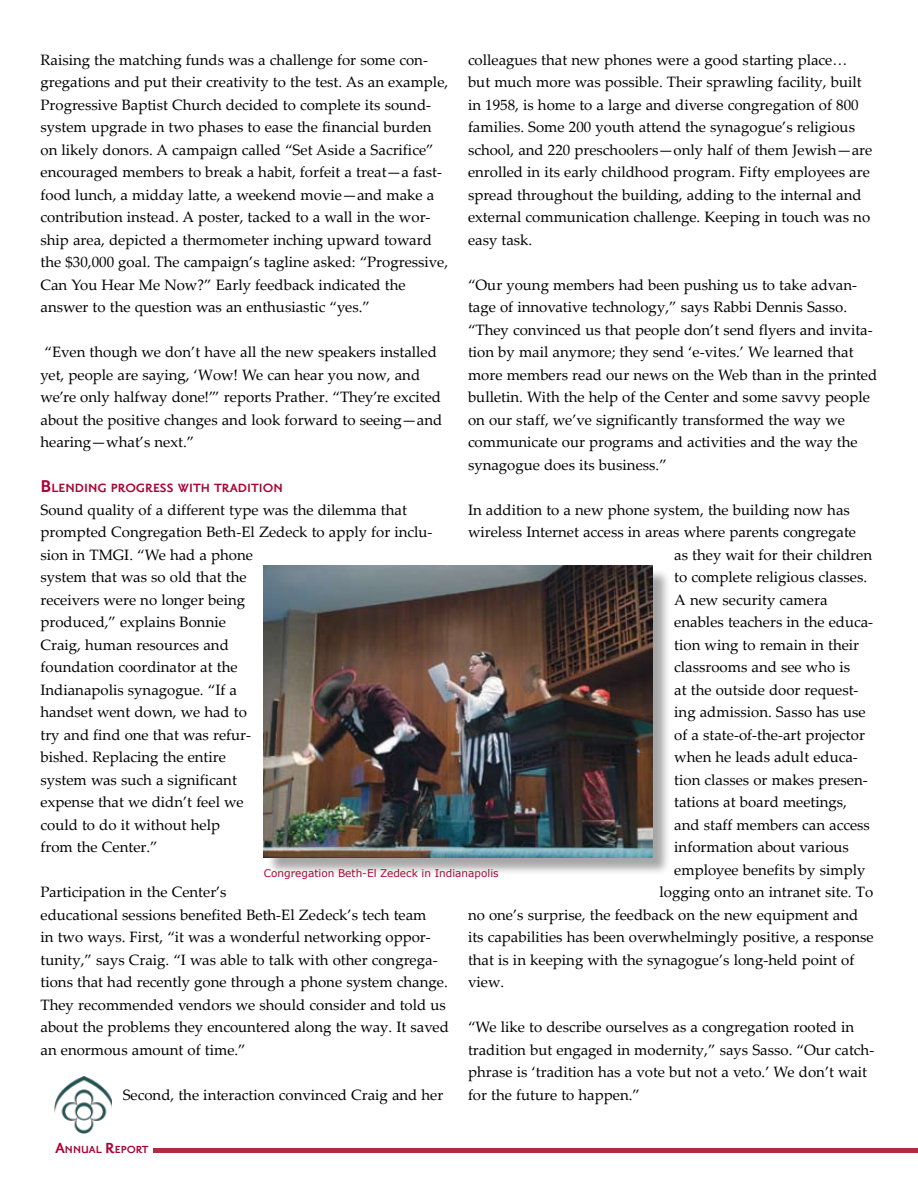
<style>
.page{position:relative;width:918px;height:1188px;background:#fff}
.page>*{position:absolute;margin:0;border:0;box-sizing:border-box;transform-origin:0 0}
.t1{font:15px/22.5px "Palatino Linotype";color:#000}
.t2{font:700 14.7px "Priori San";color:#a90533}
.t3{font:700 12.6px "Priori San";color:#a90533}
.t4{font:10.5px "Verdana";color:#a90533}
.s1{font-size:21px}
.s2{font-size:18px}
</style>
<div class="page">
<img style="left:54px;top:1076px;width:58px;height:58px">
<div style="left:154px;top:1148px;width:764px;height:5px;background:#b12c3f"></div>
<div style="left:266px;top:568px;width:412px;height:314px;background:#000;opacity:.35"></div>
<img style="left:264px;top:566px;width:389px;height:291px">
<p class="t1" style="left:40px;top:48px;width:409px">Raising the matching funds was a challenge for some con&shy;gregations and put their creativity to the test. As an example, Progressive Baptist Church decided to complete its sound&shy;system upgrade in two phases to ease the financial burden on likely donors. A campaign called “Set Aside a Sacrifice” encouraged members to break a habit, forfeit a treat—a fast&shy;food lunch, a midday latte, a weekend movie—and make a contribution instead. A poster, tacked to a wall in the wor&shy;ship area, depicted a thermometer inching upward toward the $30,000 goal. The campaign’s tagline asked: “Progressive, Can You Hear Me Now?” Early feedback indicated the answer to the question was an enthusiastic “yes.”</p>
<p class="t1" style="left:40px;top:341px;width:403px">“Even though we don’t have all the new speakers installed yet, people are saying, ‘Wow! We can hear you now, and we’re only halfway done!’” reports Prather. “They’re excited about the positive changes and look forward to seeing—and hearing—what’s next.”</p>
<p class="t2" style="left:40px;top:481px;width:244px"><span class="s1">B</span>lendi ng progress with tradition</p>
<p class="t1" style="left:40px;top:498px;width:394px">Sound quality of a different type was the dilemma that prompted Congregation Beth-El Zedeck to apply for inclu&shy;sion in TMGI. “We had a phone<br>system that was so old that the<br>receivers were no longer being<br>produced,” explains Bonnie<br>Craig, human resources and<br>foundation coordinator at the<br>Indianapolis synagogue. “If a<br>handset went down, we had to<br>try and find one that was refur-<br>bished. Replacing the entire<br>system was such a significant<br>expense that we didn’t feel we<br>could to do it without help<br>from the Center.”</p>
<p class="t1" style="left:40px;top:881px;width:410px">Participation in the Center’s<br>educational sessions benefited Beth-El Zedeck’s tech team<br>in two ways. First, “it was a wonderful networking oppor&shy;tunity,” says Craig. “I was able to talk with other congrega&shy;tions that had recently gone through a phone system change.<br>They recommended vendors we should consider and told us about the problems they encountered along the way. It saved an enormous amount of time.”</p>
<p class="t1" style="left:123px;top:1083px;width:322px">Second, the interaction convinced Craig and her</p>
<p class="t1" style="left:468px;top:48px;width:406px">colleagues that new phones were a good starting place… but much more was possible. Their sprawling facility, built in 1958, is home to a large and diverse congregation of 800 families. Some 200 youth attend the synagogue’s religious school, and 220 preschoolers—only half of them Jewish—are enrolled in its early childhood program. Fifty employees are spread throughout the building, adding to the internal and external communication challenge. Keeping in touch was no easy task.</p>
<p class="t1" style="left:468px;top:273px;width:411px">“Our young members had been pushing us to take advan&shy;tage of innovative technology,” says Rabbi Dennis Sasso. “They convinced us that people don’t send flyers and invita&shy;tion by mail anymore; they send ‘e-vites.’ We learned that more members read our news on the Web than in the printed bulletin. With the help of the Center and some savvy people on our staff, we’ve significantly transformed the way we communicate our programs and activities and the way the synagogue does its business.”</p>
<p class="t1" style="left:468px;top:498px;width:383px">In addition to a new phone system, the building now has</p>
<p class="t1" style="left:468px;top:521px;width:390px">wireless Internet access in areas where parents congregate</p>
<p class="t1" style="left:674px;top:543px;width:199px">as they wait for their children</p>
<p class="t1" style="left:674px;top:566px;width:194px">to complete religious classes.</p>
<p class="t1" style="left:674px;top:588px;width:155px">A new security camera</p>
<p class="t1" style="left:674px;top:611px;width:201px">enables teachers in the educa-</p>
<p class="t1" style="left:674px;top:633px;width:186px">tion wing to remain in their</p>
<p class="t1" style="left:674px;top:656px;width:177px">classrooms and see who is</p>
<p class="t1" style="left:674px;top:678px;width:186px">at the outside door request-</p>
<p class="t1" style="left:674px;top:701px;width:193px">ing admission. Sasso has use</p>
<p class="t1" style="left:674px;top:723px;width:192px">of a state-of-the-art projector</p>
<p class="t1" style="left:674px;top:746px;width:185px">when he leads adult educa-</p>
<p class="t1" style="left:674px;top:768px;width:195px">tion classes or makes presen-</p>
<p class="t1" style="left:674px;top:791px;width:174px">tations at board meetings,</p>
<p class="t1" style="left:674px;top:813px;width:197px">and staff members can access</p>
<p class="t1" style="left:674px;top:836px;width:176px">information about various</p>
<p class="t1" style="left:674px;top:858px;width:193px">employee benefits by simply</p>
<p class="t1" style="left:660px;top:881px;width:215px">logging onto an intranet site. To</p>
<p class="t1" style="left:468px;top:903px;width:392px">no one’s surprise, the feedback on the new equipment and</p>
<p class="t1" style="left:468px;top:926px;width:407px">its capabilities has been overwhelmingly positive, a response</p>
<p class="t1" style="left:468px;top:948px;width:388px">that is in keeping with the synagogue’s long-held point of</p>
<p class="t1" style="left:468px;top:971px;width:38px">view.</p>
<p class="t1" style="left:468px;top:1016px;width:408px">“We like to describe ourselves as a congregation rooted in tradition but engaged in modernity,” says Sasso. “Our catch&shy;phrase is ‘tradition has a vote but not a veto.’ We don’t wait for the future to happen.”</p>
<p class="t4" style="left:264px;top:866px;width:236px">Congregation Beth-El Zedeck in Indianapolis</p>
<p class="t3" style="left:55px;top:1142px;width:95px"><span class="s2">A</span>nnual <span class="s2">R</span>eport</p>
</div>
